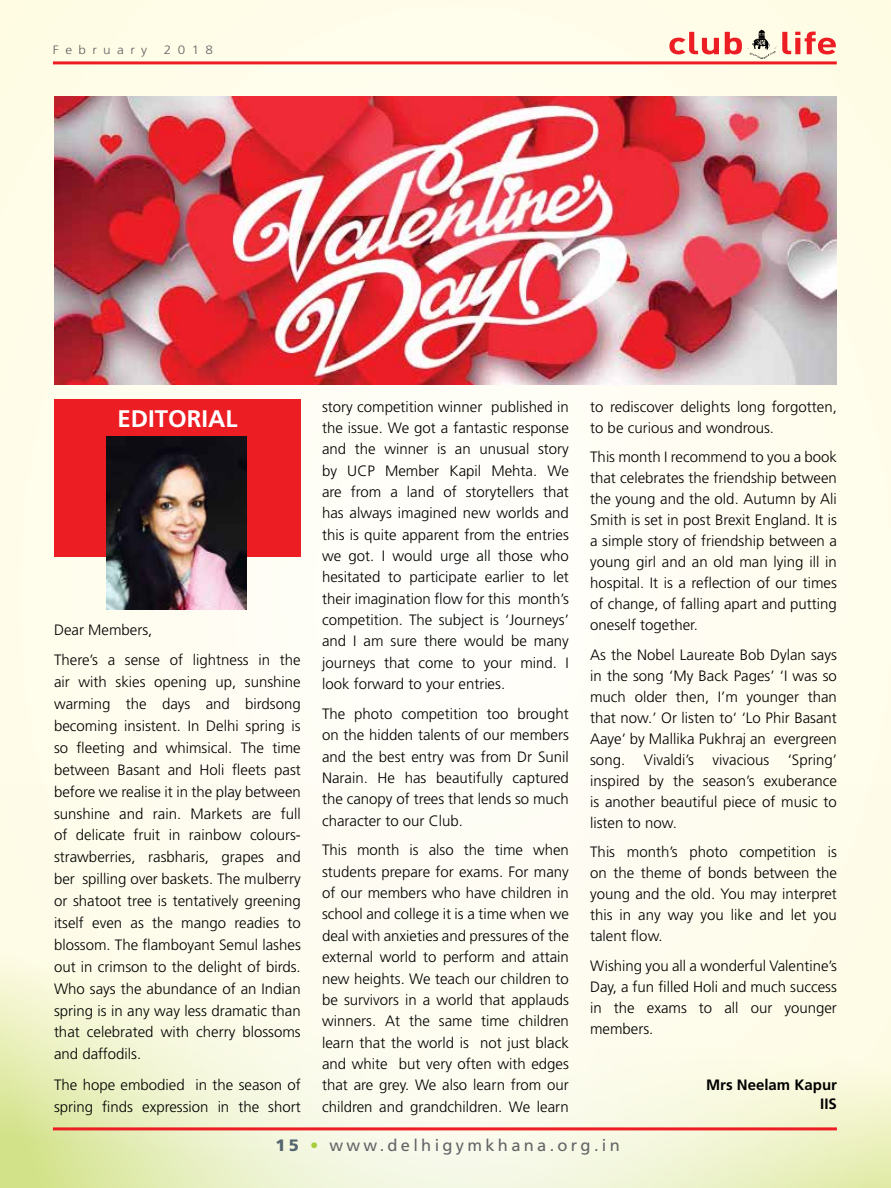
<style>
.page{position:relative;width:891px;height:1188px;background:#fffdef}
.page>*{position:absolute;margin:0;border:0;box-sizing:border-box;transform-origin:0 0}
.t1{font:700 24px "Frutiger";color:#fff}
.t2{font:16.5px "Frutiger";letter-spacing:.2em;color:#636466}
.t3{font:300 15px/21.3px "Frutiger";color:#000;text-align:justify}
.t4{font:700 15px/19.5px "Frutiger";color:#000;text-align:right}
.t5{font:300 12.15px "Frutiger";letter-spacing:.475em;color:#636466;scale:1.11 1}
.s1{font-weight:900;color:#546670}
.s2{color:#a6ce39}
</style>
<div class="page">
<svg style="left:0;top:954px;width:891px;height:234px"></svg>
<hr style="left:53px;top:1127px;width:784px;height:3px;background:#ed1d24">
<svg style="left:782px;top:32px;width:54px;height:22px"></svg>
<svg style="left:669px;top:32px;width:73px;height:22px"></svg>
<img style="left:747px;top:30px;width:30px;height:29px">
<hr style="left:53px;top:61px;width:784px;height:3px;background:#ed1d24">
<div style="left:54px;top:400px;width:247px;height:157px;background:#ed1d24"></div>
<img style="left:107px;top:437px;width:139px;height:172px">
<img style="left:54px;top:96px;width:783px;height:288px">
<p class="t5" style="left:53px;top:42px;width:87px">February</p>
<p class="t5" style="left:164px;top:42px;width:46px">2018</p>
<h1 class="t1" style="left:117px;top:404px;width:116px">Editorial</h1>
<p class="t3" style="left:54px;top:615px;width:248px;line-height:30.5px">Dear Members,<br>There’s a sense of lightness in the</p>
<p class="t3" style="left:54px;top:671px;width:248px;line-height:21.9px">air with skies opening up, sunshine warming the days and birdsong becoming insistent. In Delhi spring is so fleeting and whimsical. The time between Basant and Holi fleets past before we realise it in the play between sunshine and rain. Markets are full of delicate fruit in rainbow colours&shy;strawberries, rasbharis, grapes and ber spilling over baskets. The mulberry or shatoot tree is tentatively greening itself even as the mango readies to blossom. The flamboyant Semul lashes out in crimson to the delight of birds.<br>Who says the abundance of an Indian spring is in any way less dramatic than that celebrated with cherry blossoms and daffodils.</p>
<p class="t3" style="left:54px;top:1074px;width:248px;line-height:21.9px">The hope embodied in the season of spring finds expression in the short</p>
<p class="t3" style="left:322px;top:396px;width:248px">story competition winner published in the issue. We got a fantastic response and the winner is an unusual story by UCP Member Kapil Mehta. We are from a land of storytellers that has always imagined new worlds and this is quite apparent from the entries we got. I would urge all those who hesitated to participate earlier to let their imagination flow for this month’s competition. The subject is ‘Journeys’ and I am sure there would be many journeys that come to your mind. I look forward to your entries.</p>
<p class="t3" style="left:322px;top:703px;width:248px">The photo competition too brought on the hidden talents of our members and the best entry was from Dr Sunil Narain. He has beautifully captured the canopy of trees that lends so much character to our Club.</p>
<p class="t3" style="left:322px;top:840px;width:248px">This month is also the time when students prepare for exams. For many of our members who have children in school and college it is a time when we deal with anxieties and pressures of the external world to perform and attain new heights. We teach our children to be survivors in a world that applauds winners. At the same time children learn that the world is not just black and white but very often with edges that are grey. We also learn from our children and grandchildren. We learn</p>
<p class="t3" style="left:590px;top:396px;width:248px">to rediscover delights long forgotten, to be curious and wondrous.</p>
<p class="t3" style="left:590px;top:446px;width:248px">This month I recommend to you a book that celebrates the friendship between the young and the old. Autumn by Ali Smith is set in post Brexit England. It is a simple story of friendship between a young girl and an old man lying ill in hospital. It is a reflection of our times of change, of falling apart and putting oneself together.</p>
<p class="t3" style="left:590px;top:644px;width:248px">As the Nobel Laureate Bob Dylan says in the song ‘My Back Pages’ ‘I was so much older then, I’m younger than that now.’ Or listen to‘ ‘Lo Phir Basant Aaye’ by Mallika Pukhraj an evergreen song. Vivaldi’s vivacious ‘Spring’ inspired by the season’s exuberance is another beautiful piece of music to listen to now.</p>
<p class="t3" style="left:590px;top:841px;width:248px">This month’s photo competition is on the theme of bonds between the young and the old. You may interpret this in any way you like and let you talent flow.</p>
<p class="t3" style="left:590px;top:955px;width:248px">Wishing you all a wonderful Valentine’s Day, a fun filled Holi and much success in the exams to all our younger members.</p>
<p class="t4" style="left:706px;top:1075px;width:132px">M rs Neelam Kapur<br>II S</p>
<p class="t2" style="left:275px;top:1136px;width:346px"><span class="s1">15</span> <span class="s2">•</span> www.delhigymkhana.org.in</p>
</div>
